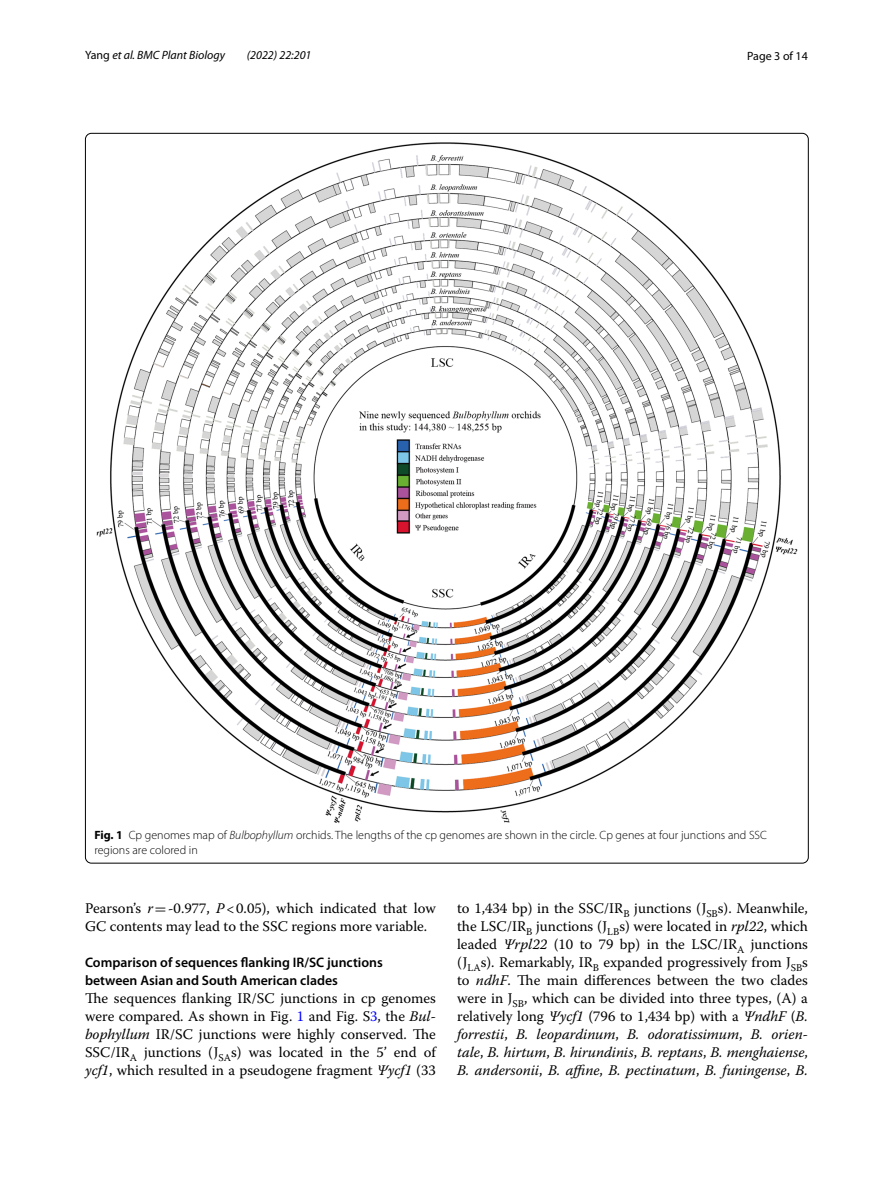
<style>
.page{position:relative;width:893px;height:1187px;background:#fff}
.page>*{position:absolute;margin:0;border:0;box-sizing:border-box;transform-origin:0 0}
.t1{font:14.7px/18px "Warnock Pro";color:#000;text-align:justify}
.t2{font:600 13.8px/18px "Myriad Pro";color:#000}
.t3{font:300 12px/15px "Myriad Pro";color:#000}
.t4{font:italic 12px "Myriad Pro";color:#000}
.t5{font:12px "Myriad Pro";color:#000}
.s1{font-style:normal}
.s2{font-weight:700}
.s3{font-style:italic}
.s4{font-family:"MTSY"}
.s5{color:#00f}
</style>
<div class="page">
<img style="left:97px;top:142px;width:700px;height:681px">
<p class="t4" style="left:85px;top:48px;width:141px"><span class="s1">Yang</span> et al. BMC Plant Biology</p>
<p class="t4" style="left:247px;top:48px;width:66px">(2022) 22:201</p>
<p class="t5" style="left:747px;top:48px;width:62px">Page 3 of 14</p>
<p class="t3" style="left:94px;top:827px;width:674px"><span class="s2">Fig. 1</span> Cp genomes map of <span class="s3">Bulbophyllum</span> orchids. The lengths of the cp genomes are shown in the circle. Cp genes at four junctions and SSC regions are colored in</p>
<p class="t1" style="left:85px;top:898px;width:352px">Pearson’s <span class="s3">r</span><span class="s4">=</span>-0.977, <span class="s3">P</span>&lt;0.05), which indicated that low<br>GC contents may lead to the SSC regions more variable.</p>
<p class="t2" style="left:85px;top:952px;width:299px">Comparison of sequences flanking IR/SC junctions between Asian and South American clades</p>
<p class="t1" style="left:85px;top:988px;width:352px">The sequences flanking IR/SC junctions in cp genomes were compared. As shown in Fig. <span class="s5">1</span> and Fig. S<span class="s5">3</span>, the <span class="s3">Bul&shy;bophyllum</span> IR/SC junctions were highly conserved. The SSC/IR<sub>A</sub> junctions (J<sub>SA</sub>s) was located in the 5’ end of <span class="s3">ycf1</span>, which resulted in a pseudogene fragment <span class="s3">Ψycf1</span> (33</p>
<p class="t1" style="left:457px;top:898px;width:352px">to 1,434 bp) in the SSC/IR<sub>B</sub> junctions (J<sub>SB</sub>s). Meanwhile, the LSC/IR<sub>B</sub> junctions (J<sub>LB</sub>s) were located in <span class="s3">rpl22</span>, which leaded <span class="s3">Ψrpl22</span> (10 to 79 bp) in the LSC/IR<sub>A</sub> junctions (J<sub>LA</sub>s). Remarkably, IR<sub>B</sub> expanded progressively from J<sub>SB</sub>s to <span class="s3">ndhF</span>. The main differences between the two clades were in J<sub>SB</sub>, which can be divided into three types, (A) a relatively long <span class="s3">Ψycf1</span> (796 to 1,434 bp) with a <span class="s3">ΨndhF</span> (<span class="s3">B. forrestii</span>, <span class="s3">B. leopardinum</span>, <span class="s3">B. odoratissimum</span>, <span class="s3">B. orien&shy;tale</span>, <span class="s3">B. hirtum</span>, <span class="s3">B. hirundinis</span>, <span class="s3">B. reptans</span>, <span class="s3">B. menghaiense</span>, <span class="s3">B. andersonii</span>, <span class="s3">B. affine</span>, <span class="s3">B. pectinatum</span>, <span class="s3">B. funingense</span>, <span class="s3">B.</span></p>
</div>
